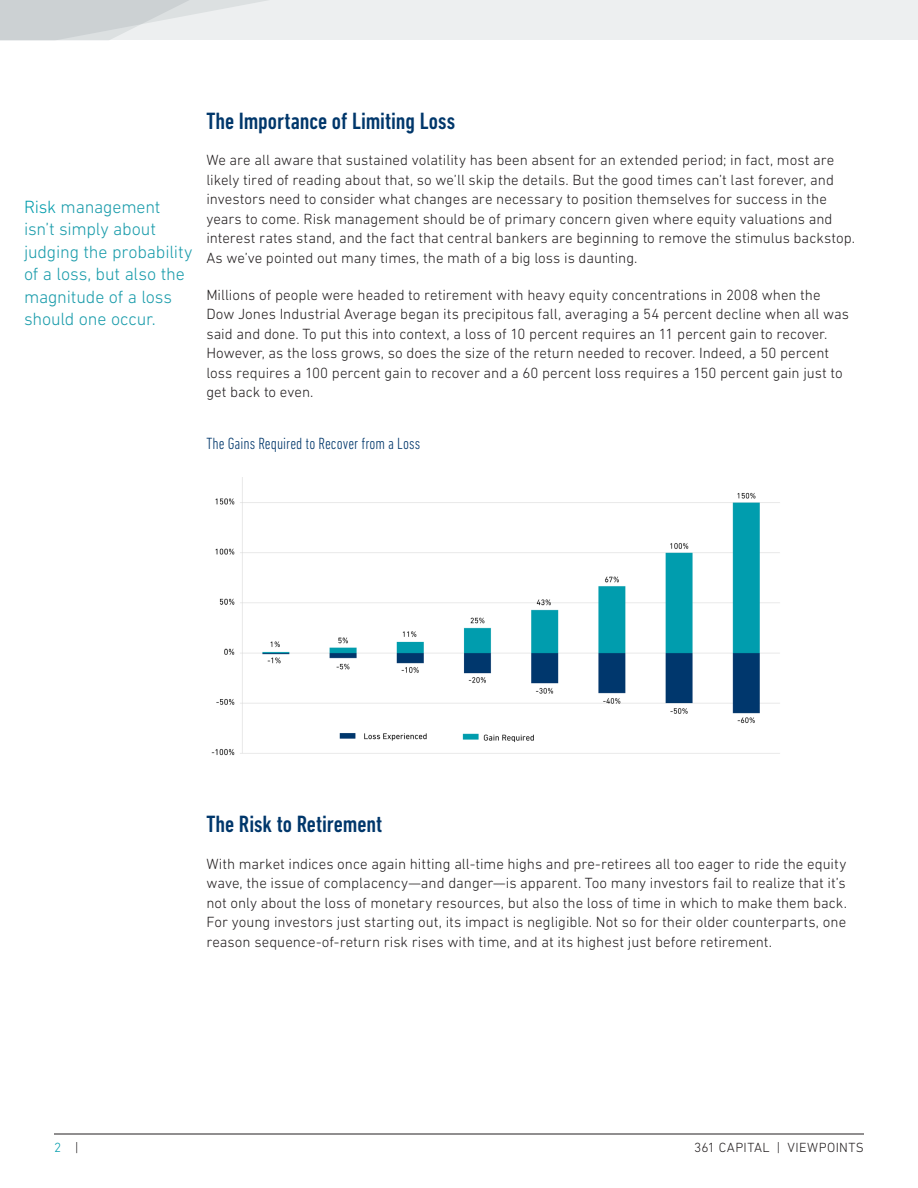
<style>
.page{position:relative;width:918px;height:1188px;background:#fff}
.page>*{position:absolute;margin:0;border:0;box-sizing:border-box;transform-origin:0 0}
.Main_Body{font:500 condensed 24px "DIN Next LT Pro";color:#00376b}
.Sidebar_Call_Outs{font:300 18px/22.5px "DIN Next LT Pro";letter-spacing:-.01em;color:#1a9cab}
.Main_Body-2{font:300 condensed 16.5px "DIN Next LT Pro";letter-spacing:.005em;color:#00376b}
.Main_Body-3{font:300 15px/19.5px "DIN Next LT Pro";color:#231f20}
.t1{font:300 13.5px "DIN Next LT Pro";letter-spacing:.035em;color:#231f20}
.t2{font:300 13.5px "DIN Next LT Pro";color:#009cac}
.s1{color:#009cac}
.s2{color:#231f20}
</style>
<div class="page">
<hr style="left:54px;top:1134px;width:810px;height:1px;background:#231f20">
<div style="left:0;top:0;width:918px;height:40px;background:#edeff0"></div>
<svg style="left:0;top:0;width:267px;height:40px"></svg>
<img style="left:211px;top:477px;width:569px;height:279px">
<p class="Sidebar_Call_Outs" style="left:24px;top:195px;width:170px"><span class="s1">Risk</span> management isn’t simply about judging the probability of a loss, but also the magnitude of a loss should one occur.</p>
<p class="Main_Body" style="left:206px;top:108px;width:250px">The Importance of Limiting Loss</p>
<p class="Main_Body-3" style="left:206px;top:150px;width:650px">We are all aware that sustained volatility has been absent for an extended period; in fact, most are likely tired of reading about that, so we’ll skip the details. But the good times can’t last forever, and investors need to consider what changes are necessary to position themselves for success in the years to come. Risk management should be of primary concern given where equity valuations and interest rates stand, and the fact that central bankers are beginning to remove the stimulus backstop.<br>As we’ve pointed out many times, the math of a big loss is daunting.</p>
<p class="Main_Body-3" style="left:206px;top:285px;width:644px">Millions of people were headed to retirement with heavy equity concentrations in 2008 when the Dow Jones Industrial Average began its precipitous fall, averaging a 54 percent decline when all was said and done. To put this into context, a loss of 10 percent requires an 11 percent gain to recover.<br>However, as the loss grows, so does the size of the return needed to recover. Indeed, a 50 percent loss requires a 100 percent gain to recover and a 60 percent loss requires a 150 percent gain just to get back to even.</p>
<p class="Main_Body-2" style="left:206px;top:434px;width:216px">The Gains Required to Recover from a Loss</p>
<p class="Main_Body" style="left:206px;top:810px;width:177px">The Risk to Retirement</p>
<p class="Main_Body-3" style="left:206px;top:854px;width:642px;text-align:justify">With market indices once again hitting all-time highs and pre-retirees all too eager to ride the equity wave, the issue of complacency—and danger—is apparent. Too many investors fail to realize that it’s not only about the loss of monetary resources, but also the loss of time in which to make them back.<br>For young investors just starting out, its impact is negligible. Not so for their older counterparts, one reason sequence-of-return risk rises with time, and at its highest just before retirement.</p>
<p class="t2" style="left:54px;top:1139px;width:26px">2 <span class="s2">|</span></p>
<p class="t1" style="left:694px;top:1139px;width:171px">361 CAPITAL | VIEWPOINTS</p>
</div>
